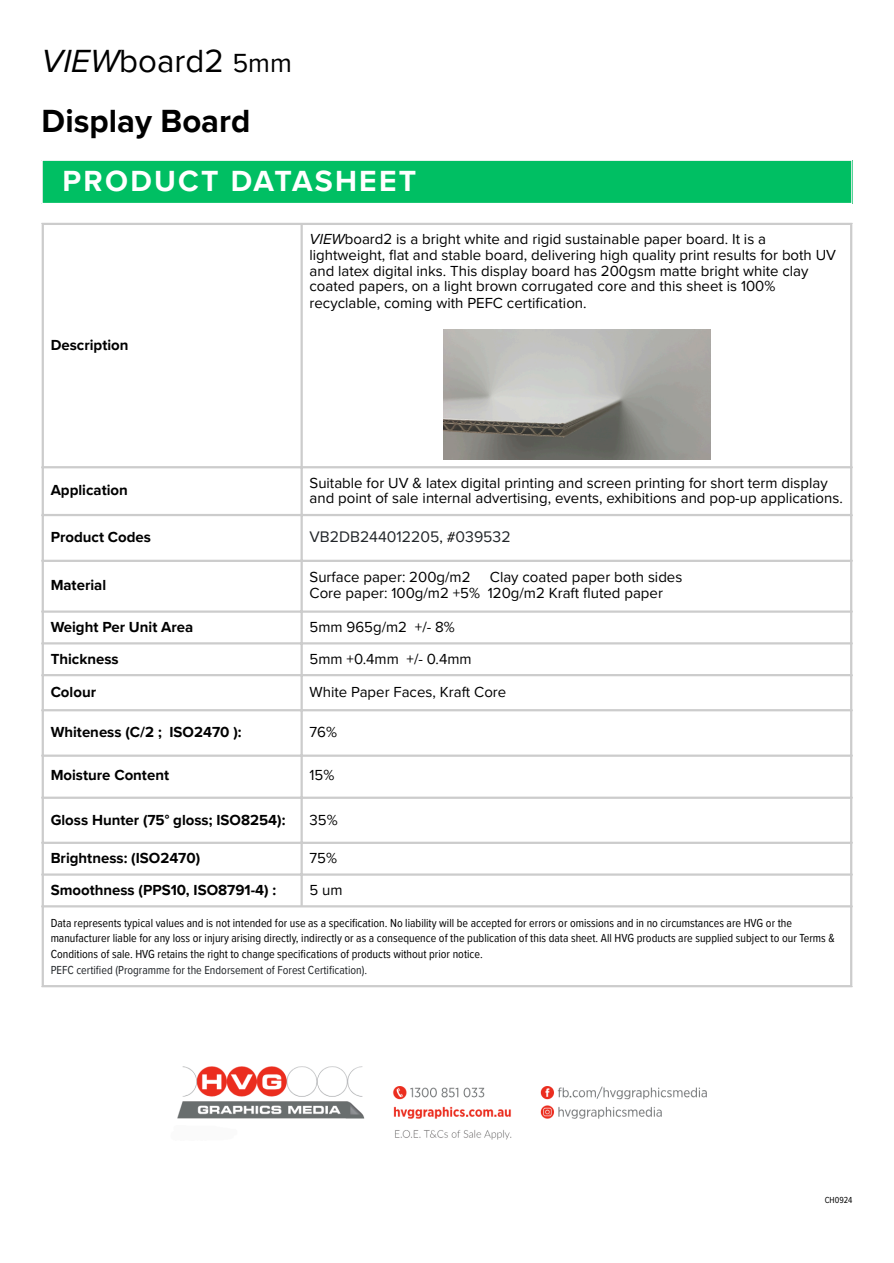
<style>
.page{position:relative;width:894px;height:1263px;background:#fff}
.page>*{position:absolute;margin:0;border:0;box-sizing:border-box;transform-origin:0 0}
.t1{font:33px "Proxima Nova";color:#000}
.t2{font:700 33px "Proxima Nova";color:#000}
.t3{font:700 30px "Proxima Nova";letter-spacing:.075em;color:#fff}
.t4{font:15.75px "Proxima Nova";color:#212529}
.t5{font:15px/16px "Proxima Nova";color:#000}
.t6{font:700 15px "Proxima Nova";color:#000}
.t7{font:12px/15.8px "Proxima Nova Cond";color:#000}
.t8{font:9px "Proxima Nova Cond";color:#000}
.s1{font-style:italic}
.s2{font-size:27px}
.s3{font-size:15px;color:#000}
.s4{color:#212529}
</style>
<div class="page">
<div style="left:42px;top:160px;width:809px;height:44px;background:#00bf63"></div>
<hr style="left:42px;top:161px;width:1px;height:42px;background:#fff">
<hr style="left:850px;top:161px;width:2px;height:42px;background:#fff">
<hr style="left:42px;top:160px;width:810px;height:1px;background:#fff">
<hr style="left:42px;top:203px;width:810px;height:1px;background:#fff">
<img style="left:443px;top:330px;width:267px;height:129px">
<hr style="left:42px;top:225px;width:2px;height:760px;background:#ccc">
<hr style="left:300px;top:225px;width:3px;height:680px;background:#ccc">
<hr style="left:849px;top:225px;width:3px;height:760px;background:#ccc">
<hr style="left:42px;top:223px;width:810px;height:2px;background:#ccc">
<hr style="left:42px;top:466px;width:810px;height:2px;background:#ccc">
<hr style="left:42px;top:514px;width:810px;height:2px;background:#ccc">
<hr style="left:42px;top:560px;width:810px;height:2px;background:#ccc">
<hr style="left:42px;top:610px;width:810px;height:3px;background:#ccc">
<hr style="left:42px;top:642px;width:810px;height:2px;background:#ccc">
<hr style="left:42px;top:674px;width:810px;height:2px;background:#ccc">
<hr style="left:42px;top:709px;width:810px;height:2px;background:#ccc">
<hr style="left:42px;top:754px;width:810px;height:3px;background:#ccc">
<hr style="left:42px;top:797px;width:810px;height:2px;background:#ccc">
<hr style="left:42px;top:842px;width:810px;height:2px;background:#ccc">
<hr style="left:42px;top:873px;width:810px;height:3px;background:#ccc">
<hr style="left:42px;top:905px;width:810px;height:2px;background:#ccc">
<hr style="left:42px;top:985px;width:810px;height:2px;background:#ccc">
<img style="left:177px;top:1066px;width:530px;height:74px">
<p class="t1" style="left:42px;top:42px;width:252px"><span class="s1">VIEW</span>board2 <span class="s2">5mm</span></p>
<h1 class="t2" style="left:42px;top:101px;width:210px">Display Board</h1>
<p class="t3" style="left:63px;top:164px;width:355px">PRODUCT DATASHEET</p>
<p class="t6" style="left:51px;top:336px;width:79px">Description</p>
<p class="t5" style="left:309px;top:231px;width:528px"><span class="s1">VIEW</span>board2 is a bright white and rigid sustainable paper board. It is a lightweight, flat and stable board, delivering high quality print results for both UV and latex digital inks. This display board has 200gsm matte bright white clay coated papers, on a light brown corrugated core and this sheet is 100% recyclable, coming with PEFC certification.</p>
<p class="t6" style="left:51px;top:482px;width:79px">Application</p>
<p class="t5" style="left:309px;top:475px;width:534px">Suitable for UV &amp; latex digital printing and screen printing for short term display and point of sale internal advertising, events, exhibitions and pop-up applications.</p>
<p class="t6" style="left:51px;top:528px;width:102px">Product Codes</p>
<h1 class="t4" style="left:309px;top:527px;width:202px">VB2DB244012205<span class="s3">, #</span>039532</h1>
<p class="t6" style="left:51px;top:576px;width:57px">Material</p>
<p class="t5" style="left:309px;top:569px;width:162px">Surface paper: 200g/m2</p>
<p class="t5" style="left:309px;top:570px;width:374px;text-indent:180px">Clay coated paper both sides<br>Core paper: 100g/m2 +5% 120g/m2 Kraft fl uted paper</p>
<p class="t6" style="left:51px;top:618px;width:144px">Weight Per Unit Area</p>
<p class="t5" style="left:309px;top:619px;width:147px">5mm 965g/m2 +/- 8%</p>
<p class="t6" style="left:51px;top:650px;width:69px">Thickness</p>
<p class="t5" style="left:309px;top:651px;width:163px">5mm +0.4mm +/- 0.4mm</p>
<p class="t6" style="left:51px;top:683px;width:47px">Colour</p>
<p class="t5" style="left:309px;top:684px;width:198px">White Paper Faces, Kraft Core</p>
<p class="t6" style="left:51px;top:723px;width:192px">Whiteness (C/2 ; ISO2470 ):</p>
<p class="t5" style="left:309px;top:724px;width:29px">76%</p>
<p class="t6" style="left:51px;top:767px;width:120px">Moisture Content</p>
<p class="t5" style="left:309px;top:768px;width:26px">15%</p>
<p class="t6" style="left:51px;top:811px;width:236px">Gloss Hunter (75° gloss; ISO8254):</p>
<p class="t5" style="left:309px;top:812px;width:30px">35%</p>
<p class="t6" style="left:51px;top:849px;width:151px">Brightness: (ISO2470)</p>
<p class="t5" style="left:309px;top:850px;width:29px">75%</p>
<p class="t6" style="left:51px;top:881px;width:227px">Smoothness (PPS10, ISO8791-4) :</p>
<p class="t5" style="left:309px;top:882px;width:35px">5 um</p>
<p class="t7" style="left:51px;top:915px;width:785px">Data represents typical values and is not intended for use as a specification. No liability will be accepted for errors or omissions and in no circumstances are HVG or the manufacturer liable for any loss or injury arising directly, indirectly or as a consequence of the publication of this data sheet. All HVG products are supplied subject to our Terms &amp; Conditions of sale. HVG retains the right to change specifications of products without prior notice.<br><span class="s4">PEFC certified (Programme for the Endorsement of Forest Certification).</span></p>
<p class="t8" style="left:824px;top:1194px;width:29px">CH0924</p>
</div>
